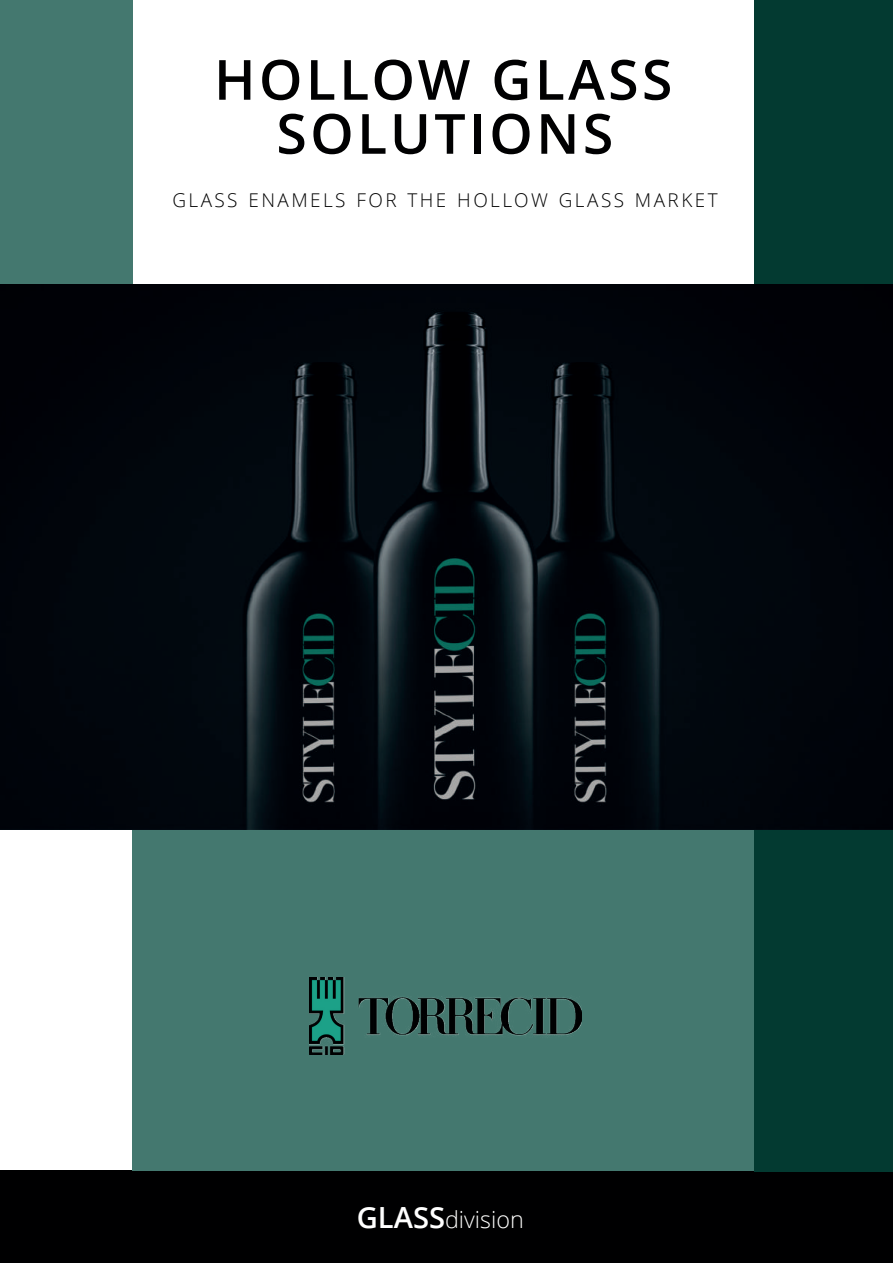
<style>
.page{position:relative;width:893px;height:1263px;background:#fff}
.page>*{position:absolute;margin:0;border:0;box-sizing:border-box;transform-origin:0 0}
.t1{font:600 55.35px/54px "Open Sans";letter-spacing:.06em;color:#000001;text-align:center}
.t2{font:300 23.25px "Open Sans";color:#fff}
.t3{font:300 18.9px "Open Sans";letter-spacing:.13em;color:#000001}
.s1{font-weight:600;font-size:29.1px}
</style>
<div class="page">
<div style="left:0;top:1170px;width:893px;height:93px;background:#000001"></div>
<div style="left:132px;top:830px;width:623px;height:340px;background:#44786f"></div>
<div style="left:755px;top:829px;width:138px;height:342px;background:#033a31"></div>
<div style="left:755px;top:0;width:138px;height:284px;background:#033a31"></div>
<div style="left:0;top:0;width:132px;height:284px;background:#44786f"></div>
<img style="left:310px;top:978px;width:272px;height:76px">
<img style="left:0;top:284px;width:893px;height:546px">
<h1 class="t1" style="left:214px;top:51px;width:460px">HOLLOW GLASS<br>SOLUTIONS</h1>
<p class="t3" style="left:172px;top:187px;width:547px">GLASS ENAMELS FOR THE HOLLOW GLASS MARKET</p>
<p class="t2" style="left:357px;top:1204px;width:168px"><span class="s1">GLASS</span>division</p>
</div>
